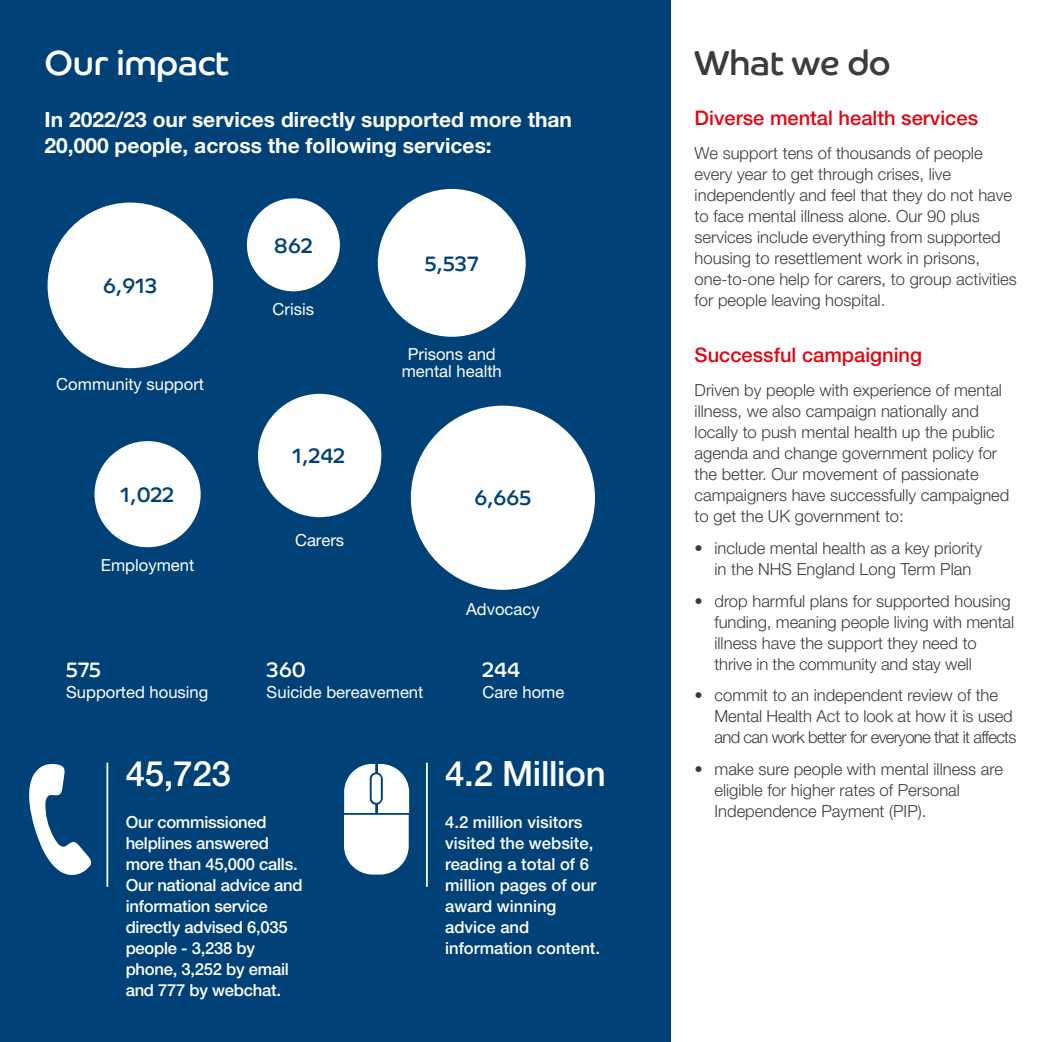
<style>
.page{position:relative;width:1042px;height:1042px;background:#fff}
.page>*{position:absolute;margin:0;border:0;box-sizing:border-box;transform-origin:0 0}
.Header_2_Co-rethink{font:500 35px "Helvetica Neue LT Pro";letter-spacing:-.01em;color:#fff}
.Header_2_Co-rethink-2{font:35px "Co Rethink";letter-spacing:-.01em;color:#fff}
.Header_2_Co-rethink-3{font:35px "Co Rethink";letter-spacing:-.01em;color:#3c3c3b}
.Strapline{font:700 21px/26.2px "Helvetica Neue LT Pro";color:#fff}
.Body_style{font:21px "Co Rethink";color:#004177}
.Body_style-2{font:21px "Co Rethink";color:#fff}
.sub{font:500 20.12px "Helvetica Neue LT Pro";color:#e30613}
.Body_style-3{font:300 16.62px/21px "Helvetica Neue LT Pro";color:#3c3c3b}
.Body_style-4{font:500 16.62px/21px "Helvetica Neue LT Pro";letter-spacing:-.015em;color:#fff}
.Body_style-5{font:16.62px/17.5px "Helvetica Neue LT Pro";color:#fff;text-align:center}
</style>
<div class="page">
<div style="left:0;top:0;width:671px;height:1042px;background:#004177"></div>
<div style="left:48px;top:203px;width:165px;height:165px;background:#fff;border-radius:83px"></div>
<div style="left:247px;top:198px;width:93px;height:93px;background:#fff;border-radius:46px"></div>
<div style="left:94px;top:441px;width:107px;height:106px;background:#fff;border-radius:53px"></div>
<div style="left:258px;top:394px;width:123px;height:123px;background:#fff;border-radius:62px"></div>
<div style="left:378px;top:189px;width:148px;height:148px;background:#fff;border-radius:74px"></div>
<div style="left:411px;top:406px;width:184px;height:184px;background:#fff;border-radius:92px"></div>
<hr style="left:426px;top:763px;width:2px;height:124px;background:#fff">
<svg style="left:344px;top:764px;width:65px;height:110px;background:#dbe4eb"></svg>
<hr style="left:106px;top:763px;width:2px;height:124px;background:#fff">
<svg style="left:29px;top:763px;width:63px;height:112px"></svg>
<p class="Header_2_Co-rethink-2" style="left:45px;top:42px;width:186px">Our impact</p>
<p class="Strapline" style="left:45px;top:106px;width:529px">In 2022/23 our services directly supported more than<br>20,000 people, across the following services:</p>
<p class="Body_style" style="left:103px;top:273px;width:56px">6,913</p>
<p class="Body_style-5" style="left:56px;top:375px;width:149px">Community support</p>
<p class="Body_style" style="left:120px;top:482px;width:55px">1,022</p>
<p class="Body_style-5" style="left:101px;top:556px;width:95px">Employment</p>
<p class="Body_style-2" style="left:66px;top:657px;width:36px">575</p>
<p class="Body_style-5" style="left:66px;top:683px;width:144px">Supported housing</p>
<p class="Body_style" style="left:274px;top:233px;width:40px">862</p>
<p class="Body_style-5" style="left:273px;top:300px;width:43px">Crisis</p>
<p class="Body_style" style="left:292px;top:443px;width:54px">1,242</p>
<p class="Body_style-5" style="left:295px;top:531px;width:51px">Carers</p>
<p class="Body_style" style="left:425px;top:251px;width:55px">5,537</p>
<p class="Body_style-5" style="left:402px;top:345px;width:102px">Prisons and mental health</p>
<p class="Body_style" style="left:474px;top:485px;width:59px">6,665</p>
<p class="Body_style-5" style="left:466px;top:600px;width:75px">Advocacy</p>
<p class="Body_style-2" style="left:267px;top:657px;width:41px">360</p>
<p class="Body_style-5" style="left:267px;top:683px;width:158px">Suicide bereavement</p>
<p class="Body_style-2" style="left:482px;top:657px;width:39px">244</p>
<p class="Body_style-5" style="left:482px;top:683px;width:83px">Care home</p>
<p class="Header_2_Co-rethink" style="left:126px;top:753px;width:107px">45,723</p>
<p class="Body_style-4" style="left:126px;top:811px;width:178px">Our commissioned helplines answered more than 45,000 calls.<br>Our national advice and information service directly advised 6,035 people - 3,238 by phone, 3,252 by email and 777 by webchat.</p>
<p class="Header_2_Co-rethink" style="left:445px;top:753px;width:162px">4.2 Million</p>
<p class="Body_style-4" style="left:445px;top:811px;width:156px">4.2 million visitors visited the website, reading a total of 6 million pages of our award winning advice and information content.</p>
<p class="Header_2_Co-rethink-3" style="left:694px;top:42px;width:198px">What we do</p>
<p class="sub" style="left:694px;top:106px;width:285px">Diverse mental health services</p>
<p class="Body_style-3" style="left:694px;top:142px;width:324px">We support tens of thousands of people every year to get through crises, live independently and feel that they do not have to face mental illness alone. Our 90 plus services include everything from supported housing to resettlement work in prisons, one-to-one help for carers, to group activities for people leaving hospital.</p>
<p class="sub" style="left:694px;top:343px;width:229px">Successful campaigning</p>
<p class="Body_style-3" style="left:694px;top:380px;width:316px">Driven by people with experience of mental illness, we also campaign nationally and locally to push mental health up the public agenda and change government policy for the better. Our movement of passionate campaigners have successfully campaigned to get the UK government to:</p>
<p class="Body_style-3" style="left:694px;top:537px;width:289px;text-align:center">• include mental health as a key priority in the NHS England Long Term Plan</p>
<p class="Body_style-3" style="left:714px;top:590px;width:301px;text-indent:-20px">• drop harmful plans for supported housing funding, meaning people living with mental illness have the support they need to thrive in the community and stay well</p>
<p class="Body_style-3" style="left:714px;top:684px;width:303px;text-indent:-20px">• commit to an independent review of the<br>Mental Health Act to look at how it is used and can work better for everyone that it affects</p>
<p class="Body_style-3" style="left:714px;top:758px;width:290px;text-indent:-20px">• make sure people with mental illness are eligible for higher rates of Personal<br>Independence Payment (PIP).</p>
</div>
